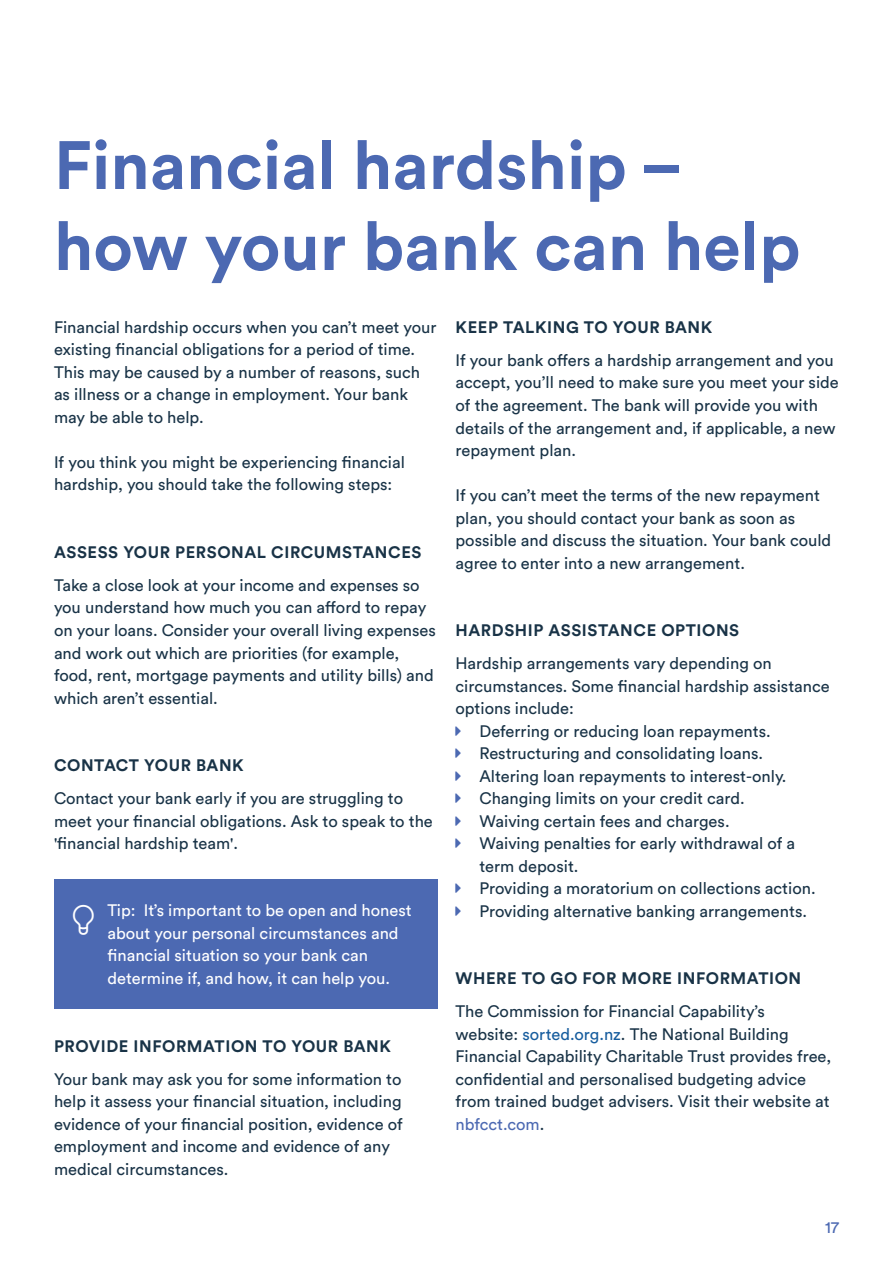
<style>
.page{position:relative;width:893px;height:1263px;background:#fff}
.page>*{position:absolute;margin:0;border:0;box-sizing:border-box;transform-origin:0 0}
.t1{font:700 67.5px/81px "Circular Std";color:#4c69b2}
.t2{font:16.5px/22.5px "Circular Std";color:#193347}
.t3{font:700 16.5px "Circular Std";letter-spacing:.035em;color:#193347}
.t4{font:16.5px/22.5px "Circular Std";color:#fff}
.t5{font:16.5px "Circular Std";color:#4c69b2}
.s1{color:#175d9e}
.s2{color:#4c69b2}
</style>
<div class="page">
<div style="left:54px;top:879px;width:384px;height:130px;background:#4c69b2"></div>
<h1 class="t1" style="left:54px;top:123px;width:748px">Financial hardship – how your bank can help</h1>
<p class="t2" style="left:54px;top:316px;width:384px">Financial hardship occurs when you can’t meet your existing fnancial obligations for a period of time.<br>This may be caused by a number of reasons, such as illness or a change in employment. Your bank may be able to help.</p>
<p class="t2" style="left:54px;top:451px;width:352px">If you think you might be experiencing fnancial hardship, you should take the following steps:</p>
<h4 class="t3" style="left:456px;top:316px;width:258px">KEEP TALKING TO YOUR BANK</h4>
<p class="t2" style="left:455px;top:349px;width:385px">If your bank ofers a hardship arrangement and you accept, you’ll need to make sure you meet your side of the agreement. The bank will provide you with details of the arrangement and, if applicable, a new repayment plan.</p>
<p class="t2" style="left:455px;top:484px;width:377px">If you can’t meet the terms of the new repayment plan, you should contact your bank as soon as possible and discuss the situation. Your bank could agree to enter into a new arrangement.</p>
<h4 class="t3" style="left:54px;top:541px;width:369px">ASSESS YOUR PERSONAL CIRCUMSTANCES</h4>
<p class="t2" style="left:54px;top:574px;width:383px">Take a close look at your income and expenses so you understand how much you can aford to repay on your loans. Consider your overall living expenses and work out which are priorities (for example, food, rent, mortgage payments and utility bills) and which aren’t essential.</p>
<h4 class="t3" style="left:456px;top:620px;width:285px">HARDSHIP ASSISTANCE OPTIONS</h4>
<p class="t2" style="left:455px;top:652px;width:318px">Hardship arrangements vary depending on</p>
<p class="t2" style="left:455px;top:674px;width:376px">circumstances. Some fnancial hardship assistance</p>
<p class="t2" style="left:455px;top:697px;width:120px">options include:</p>
<p class="t2" style="left:479px;top:719px;width:293px">Deferring or reducing loan repayments.</p>
<p class="t2" style="left:479px;top:742px;width:285px">Restructuring and consolidating loans.</p>
<p class="t2" style="left:479px;top:764px;width:308px">Altering loan repayments to interest-only.</p>
<p class="t2" style="left:479px;top:787px;width:267px">Changing limits on your credit card.</p>
<p class="t2" style="left:479px;top:809px;width:252px">Waiving certain fees and charges.</p>
<p class="t2" style="left:479px;top:832px;width:317px">Waiving penalties for early withdrawal of a</p>
<p class="t2" style="left:479px;top:854px;width:338px">term deposit.<br>Providing a moratorium on collections action.<br>Providing alternative banking arrangements.</p>
<h4 class="t3" style="left:54px;top:754px;width:191px">CONTACT YOUR BANK</h4>
<p class="t2" style="left:54px;top:787px;width:380px">Contact your bank early if you are struggling to meet your fnancial obligations. Ask to speak to the 'fnancial hardship team'.</p>
<p class="t4" style="left:107px;top:899px;width:306px">Tip: It’s important to be open and honest</p>
<p class="t4" style="left:107px;top:921px;width:293px">about your personal circumstances and fnancial situation so your bank can determine if, and how, it can help you.</p>
<h4 class="t3" style="left:456px;top:968px;width:347px">WHERE TO GO FOR MORE INFORMATION</h4>
<p class="t2" style="left:455px;top:1000px;width:377px">The Commission for Financial Capability’s website: <span class="s1">sorted.org.nz</span>. The National Building Financial Capability Charitable Trust provides free, confdential and personalised budgeting advice from trained budget advisers. Visit their website at <span class="s2">nbfcct.com</span>.</p>
<h4 class="t3" style="left:54px;top:1035px;width:338px">PROVIDE INFORMATION TO YOUR BANK</h4>
<p class="t2" style="left:54px;top:1067px;width:350px">Your bank may ask you for some information to help it assess your fnancial situation, including evidence of your fnancial position, evidence of employment and income and evidence of any medical circumstances.</p>
<p class="t5" style="left:825px;top:1217px;width:15px">17</p>
</div>
